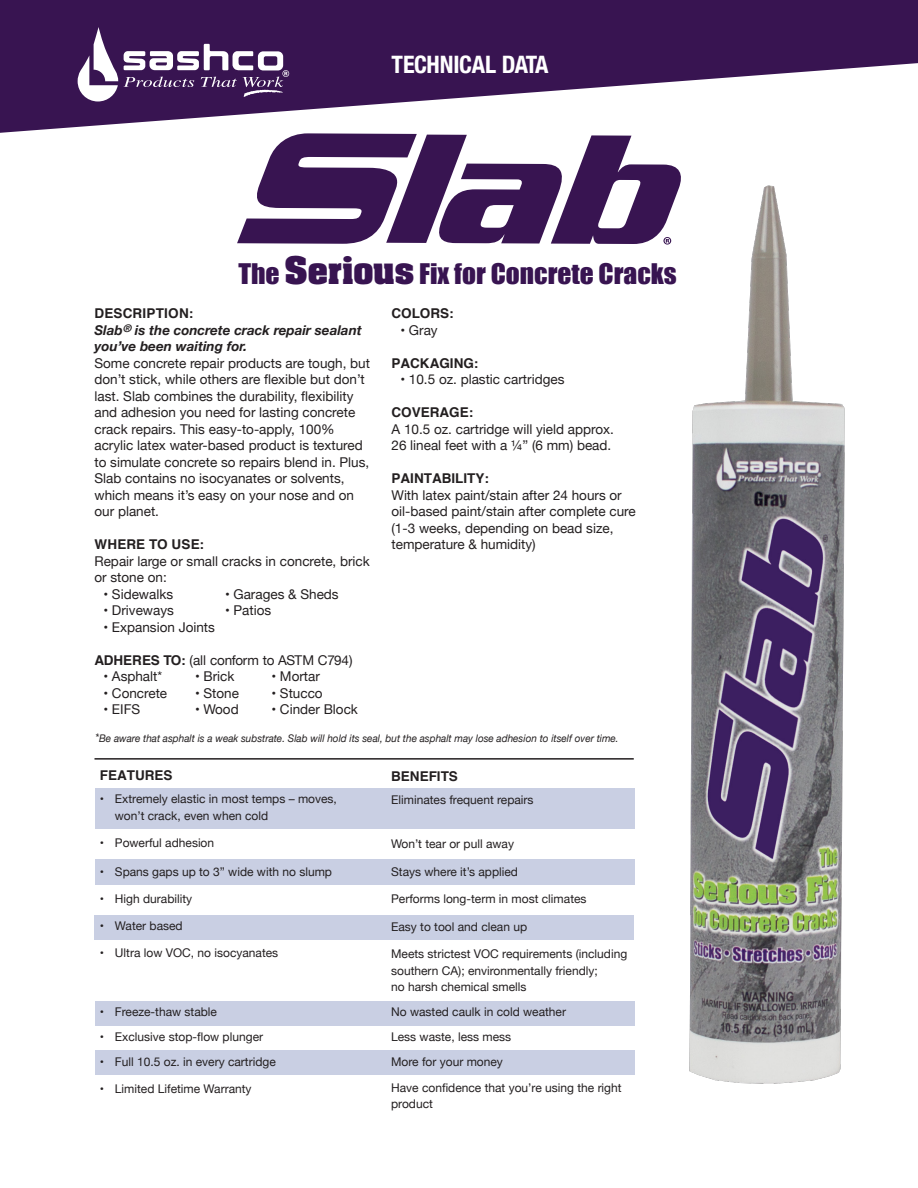
<style>
.page{position:relative;width:918px;height:1188px;background:#fff}
.page>*{position:absolute;margin:0;border:0;box-sizing:border-box;transform-origin:0 0}
.t1{font:26.1px "Impact";color:#381451;scale:1.06 1}
.Body_Copy{font:700 condensed 24px "Helvetica Neue";letter-spacing:-.02em;color:#fff}
.Body_Copy-2{font:13.5px/16.5px "Helvetica Neue";color:#231f20}
.Subhead{font:700 13.5px "Helvetica";color:#231f20}
.Body_Copy-3{font:italic 700 13.5px/16.5px "Helvetica Neue";color:#231f20}
.Subhead-2{font:13.5px "Helvetica Neue";letter-spacing:-.02em;color:#231f20}
.Specs{font:13.5px "Helvetica Neue";color:#231f20}
.Body_Copy-4{font:12px/16.5px "Helvetica Neue";color:#231f20}
.Specs-2{font:12px "Helvetica Neue";color:#231f20}
.Specs-3{font:italic 10.5px "Helvetica Neue";color:#231f20;scale:.95 1}
.s1{font-family:"Aachen Std";font-weight:700;font-size:32.4px}
.s2{font-family:"Helvetica";font-weight:700}
.s3{font-size:12px}
</style>
<div class="page">
<div style="left:95px;top:1050px;width:540px;height:25px;background:#c9cfe3"></div>
<div style="left:95px;top:1001px;width:540px;height:24px;background:#c9cfe3"></div>
<div style="left:94px;top:915px;width:540px;height:25px;background:#c9cfe3"></div>
<svg style="left:0;top:0;width:918px;height:133px;fill:#381451"></svg>
<svg style="left:78px;top:27px;width:40px;height:74px"></svg>
<svg style="left:124px;top:44px;width:165px;height:54px"></svg>
<hr style="left:94px;top:758px;width:540px;height:2px;background:#231f20">
<div style="left:95px;top:859px;width:540px;height:26px;background:#c9cfe3"></div>
<div style="left:95px;top:788px;width:540px;height:40px;background:#c9cfe3"></div>
<img style="left:689px;top:185px;width:156px;height:899px">
<svg style="left:237px;top:133px;width:444px;height:112px"></svg>
<p class="Body_Copy" style="left:392px;top:44px;width:158px">TECHNICAL DATA</p>
<h1 class="t1" style="left:238px;top:253px;width:415px">The <span class="s1">SERIOUS</span> Fix for Concrete Cracks</h1>
<p class="Subhead" style="left:94px;top:303px;width:100px">DESCRIPTION:</p>
<p class="Body_Copy-3" style="left:94px;top:322px;width:269px">Slab<sup>®</sup> is the concrete crack repair sealant you’ve been waiting for.</p>
<p class="Body_Copy-2" style="left:94px;top:356px;width:277px">Some concrete repair products are tough, but don’t stick, while others are flexible but don’t last. Slab combines the durability, flexibility and adhesion you need for lasting concrete crack repairs. This easy-to-apply, 100% acrylic latex water-based product is textured to simulate concrete so repairs blend in. Plus, Slab contains no isocyanates or solvents, which means it’s easy on your nose and on our planet.</p>
<p class="Subhead" style="left:94px;top:534px;width:111px">WHERE TO USE:</p>
<p class="Body_Copy-2" style="left:94px;top:554px;width:277px">Repair large or small cracks in concrete, brick or stone on:</p>
<p class="Body_Copy-2" style="left:104px;top:587px;width:71px">• Sidewalks</p>
<p class="Body_Copy-2" style="left:225px;top:587px;width:115px">• Garages &amp; Sheds</p>
<p class="Body_Copy-2" style="left:104px;top:603px;width:72px">• Driveways</p>
<p class="Body_Copy-2" style="left:225px;top:603px;width:48px">• Patios</p>
<p class="Body_Copy-2" style="left:104px;top:620px;width:113px">• Expansion Joints</p>
<p class="Subhead-2" style="left:94px;top:650px;width:260px"><span class="s2">ADHERES TO:</span> (all conform to ASTM C794)</p>
<p class="Body_Copy-2" style="left:104px;top:669px;width:60px">• Asphalt*</p>
<p class="Body_Copy-2" style="left:195px;top:669px;width:41px">• Brick</p>
<p class="Body_Copy-2" style="left:272px;top:669px;width:50px">• Mortar</p>
<p class="Body_Copy-2" style="left:104px;top:686px;width:65px">• Concrete</p>
<p class="Body_Copy-2" style="left:195px;top:686px;width:45px">• Stone</p>
<p class="Body_Copy-2" style="left:272px;top:686px;width:53px">• Stucco</p>
<p class="Specs" style="left:104px;top:700px;width:38px">• EIFS</p>
<p class="Specs" style="left:195px;top:700px;width:45px">• Wood</p>
<p class="Specs" style="left:272px;top:700px;width:88px">• Cinder Block</p>
<p class="Subhead" style="left:392px;top:303px;width:64px">COLORS:</p>
<p class="Body_Copy-2" style="left:401px;top:322px;width:39px">• Gray</p>
<p class="Subhead" style="left:392px;top:352px;width:88px">PACKAGING:</p>
<p class="Body_Copy-2" style="left:401px;top:372px;width:165px">• 10.5 oz. plastic cartridges</p>
<p class="Subhead" style="left:392px;top:402px;width:83px">COVERAGE:</p>
<p class="Body_Copy-2" style="left:392px;top:421px;width:224px">A 10.5 oz. cartridge will yield approx.<br>26 lineal feet with a ¼” (6 mm) bead.</p>
<p class="Subhead" style="left:392px;top:468px;width:99px">PAINTABILITY:</p>
<p class="Body_Copy-2" style="left:392px;top:487px;width:246px">With latex paint/stain after 24 hours or oil-based paint/stain after complete cure (1-3 weeks, depending on bead size, temperature &amp; humidity)</p>
<p class="Specs-3" style="left:95px;top:731px;width:553px"><span class="s3">*</span>Be aware that asphalt is a weak substrate. Slab will hold its seal, but the asphalt may lose adhesion to itself over time.</p>
<p class="Subhead" style="left:100px;top:765px;width:74px">FEATURES</p>
<p class="Body_Copy-4" style="left:115px;top:792px;width:224px;text-indent:-15px">• Extremely elastic in most temps – moves, won’t crack, even when cold</p>
<p class="Body_Copy-4" style="left:100px;top:835px;width:116px">• Powerful adhesion</p>
<p class="Body_Copy-4" style="left:100px;top:864px;width:234px">• Spans gaps up to 3” wide with no slump</p>
<p class="Body_Copy-4" style="left:100px;top:891px;width:94px">• High durability</p>
<p class="Body_Copy-4" style="left:100px;top:918px;width:84px">• Water based</p>
<p class="Body_Copy-4" style="left:100px;top:946px;width:180px">• Ultra low VOC, no isocyanates</p>
<p class="Body_Copy-4" style="left:100px;top:1004px;width:119px">• Freeze-thaw stable</p>
<p class="Specs-2" style="left:100px;top:1028px;width:165px">• Exclusive stop-flow plunger</p>
<p class="Specs-2" style="left:100px;top:1053px;width:177px">• Full 10.5 oz. in every cartridge</p>
<p class="Specs-2" style="left:100px;top:1080px;width:153px">• Limited Lifetime Warranty</p>
<p class="Subhead" style="left:391px;top:765px;width:68px">BENEFITS</p>
<p class="Body_Copy-4" style="left:391px;top:792px;width:144px">Eliminates frequent repairs</p>
<p class="Body_Copy-4" style="left:391px;top:836px;width:124px">Won’t tear or pull away</p>
<p class="Body_Copy-4" style="left:391px;top:864px;width:128px">Stays where it’s applied</p>
<p class="Body_Copy-4" style="left:391px;top:892px;width:197px">Performs long-term in most climates</p>
<p class="Body_Copy-4" style="left:391px;top:919px;width:138px">Easy to tool and clean up</p>
<p class="Body_Copy-4" style="left:391px;top:946px;width:238px">Meets strictest VOC requirements (including southern CA); environmentally friendly;<br>no harsh chemical smells</p>
<p class="Body_Copy-4" style="left:391px;top:1004px;width:176px">No wasted caulk in cold weather</p>
<p class="Body_Copy-4" style="left:391px;top:1029px;width:122px">Less waste, less mess</p>
<p class="Body_Copy-4" style="left:391px;top:1055px;width:113px">More for your money</p>
<p class="Body_Copy-4" style="left:391px;top:1080px;width:232px">Have confidence that you’re using the right product</p>
</div>
